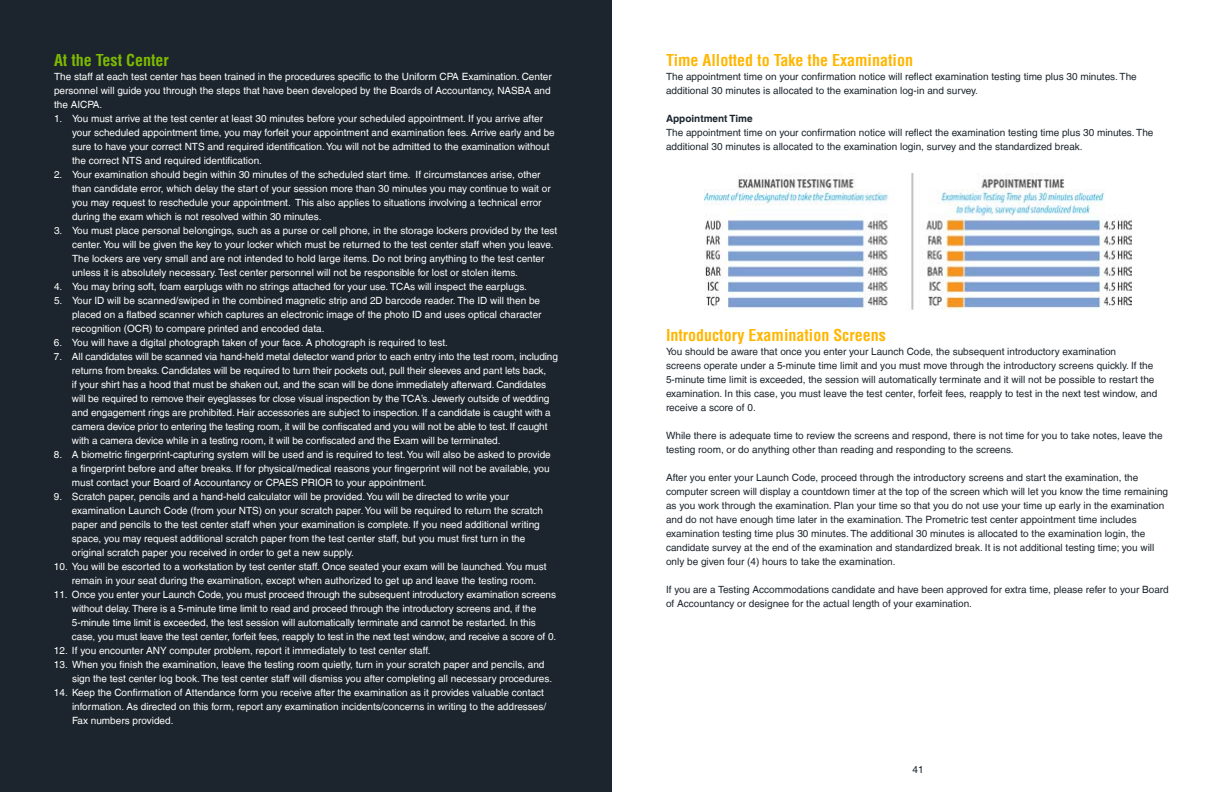
<style>
.page{position:relative;width:1224px;height:792px;background:#fff}
.page>*{position:absolute;margin:0;border:0;box-sizing:border-box;transform-origin:0 0}
.t1{font:700 condensed 16px "Helvetica LT";color:#ffb600}
.t2{font:700 condensed 16px "Helvetica LT";color:#7ebb00}
.t3{font:10px/14px "Helvetica LT";color:#fff}
.t4{font:10px/14px "Helvetica LT";color:#1c252d}
.t5{font:700 10px "Helvetica LT";color:#1c252d}
</style>
<div class="page">
<div style="left:0;top:0;width:612px;height:792px;background:#1c252d"></div>
<img style="left:705px;top:174px;width:426px;height:137px">
<h1 class="t2" style="left:54px;top:50px;width:116px">At the Test Center</h1>
<p class="t3" style="left:54px;top:69px;width:499px;text-align:justify">The staff at each test center has been trained in the procedures specific to the Uniform CPA Examination. Center personnel will guide you through the steps that have been developed by the Boards of Accountancy, NASBA and the AICPA.</p>
<p class="t3" style="left:72px;top:111px;width:484px;text-indent:-18px">1. You must arrive at the test center at least 30 minutes before your scheduled appointment. If you arrive after your scheduled appointment time, you may forfeit your appointment and examination fees. Arrive early and be sure to have your correct NTS and required identification. You will not be admitted to the examination without the correct NTS and required identification.</p>
<p class="t3" style="left:72px;top:167px;width:480px;text-indent:-18px">2. Your examination should begin within 30 minutes of the scheduled start time. If circumstances arise, other than candidate error, which delay the start of your session more than 30 minutes you may continue to wait or you may request to reschedule your appointment. This also applies to situations involving a technical error during the exam which is not resolved within 30 minutes.</p>
<p class="t3" style="left:72px;top:223px;width:487px;text-indent:-18px">3. You must place personal belongings, such as a purse or cell phone, in the storage lockers provided by the test center. You will be given the key to your locker which must be returned to the test center staff when you leave.<br>The lockers are very small and are not intended to hold large items. Do not bring anything to the test center unless it is absolutely necessary. Test center personnel will not be responsible for lost or stolen items.</p>
<p class="t3" style="left:54px;top:279px;width:474px">4. You may bring soft, foam earplugs with no strings attached for your use. TCAs will inspect the earplugs.</p>
<p class="t3" style="left:72px;top:293px;width:471px;text-indent:-18px">5. Your ID will be scanned/swiped in the combined magnetic strip and 2D barcode reader. The ID will then be placed on a flatbed scanner which captures an electronic image of the photo ID and uses optical character recognition (OCR) to compare printed and encoded data.</p>
<p class="t3" style="left:54px;top:335px;width:395px">6. You will have a digital photograph taken of your face. A photograph is required to test.</p>
<p class="t3" style="left:72px;top:349px;width:488px;text-indent:-18px">7. All candidates will be scanned via hand-held metal detector wand prior to each entry into the test room, including returns from breaks. Candidates will be required to turn their pockets out, pull their sleeves and pant lets back,<br>if your shirt has a hood that must be shaken out, and the scan will be done immediately afterward. Candidates will be required to remove their eyeglasses for close visual inspection by the TCA’s. Jewerly outside of wedding and engagement rings are prohibited. Hair accessories are subject to inspection. If a candidate is caught with a camera device prior to entering the testing room, it will be confiscated and you will not be able to test. If caught with a camera device while in a testing room, it will be confiscated and the Exam will be terminated.</p>
<p class="t3" style="left:72px;top:447px;width:480px;text-align:justify;text-indent:-18px">8. A biometric fingerprint-capturing system will be used and is required to test. You will also be asked to provide a fingerprint before and after breaks. If for physical/medical reasons your fingerprint will not be available, you must contact your Board of Accountancy or CPAES PRIOR to your appointment.</p>
<p class="t3" style="left:72px;top:489px;width:473px;text-indent:-18px">9. Scratch paper, pencils and a hand-held calculator will be provided. You will be directed to write your examination Launch Code (from your NTS) on your scratch paper. You will be required to return the scratch paper and pencils to the test center staff when your examination is complete. If you need additional writing space, you may request additional scratch paper from the test center staff, but you must first turn in the original scratch paper you received in order to get a new supply.</p>
<p class="t3" style="left:72px;top:559px;width:476px;text-indent:-18px">10. You will be escorted to a workstation by test center staff. Once seated your exam will be launched. You must remain in your seat during the examination, except when authorized to get up and leave the testing room.</p>
<p class="t3" style="left:72px;top:587px;width:486px;text-indent:-18px">11. Once you enter your Launch Code, you must proceed through the subsequent introductory examination screens without delay. There is a 5-minute time limit to read and proceed through the introductory screens and, if the 5-minute time limit is exceeded, the test session will automatically terminate and cannot be restarted. In this case, you must leave the test center, forfeit fees, reapply to test in the next test window, and receive a score of 0.</p>
<p class="t3" style="left:54px;top:643px;width:378px">12. If you encounter ANY computer problem, report it immediately to test center staff.</p>
<p class="t3" style="left:72px;top:657px;width:482px;text-indent:-18px">13. When you finish the examination, leave the testing room quietly, turn in your scratch paper and pencils, and sign the test center log book. The test center staff will dismiss you after completing all necessary procedures.</p>
<p class="t3" style="left:72px;top:685px;width:476px;text-indent:-18px">14. Keep the Confirmation of Attendance form you receive after the examination as it provides valuable contact information. As directed on this form, report any examination incidents/concerns in writing to the addresses/<br>Fax numbers provided.</p>
<h1 class="t1" style="left:666px;top:50px;width:249px">Time Allotted to Take the Examination</h1>
<p class="t4" style="left:666px;top:69px;width:472px">The appointment time on your confirmation notice will reflect examination testing time plus 30 minutes. The additional 30 minutes is allocated to the examination log-in and survey.</p>
<p class="t5" style="left:666px;top:112px;width:88px">Appointment Time</p>
<p class="t4" style="left:666px;top:125px;width:489px">The appointment time on your confirmation notice will reflect the examination testing time plus 30 minutes. The additional 30 minutes is allocated to the examination login, survey and the standardized break.</p>
<h1 class="t1" style="left:666px;top:325px;width:221px">Introductory Examination Screens</h1>
<p class="t4" style="left:666px;top:344px;width:493px">You should be aware that once you enter your Launch Code, the subsequent introductory examination<br>screens operate under a 5-minute time limit and you must move through the introductory screens quickly. If the 5-minute time limit is exceeded, the session will automatically terminate and it will not be possible to restart the examination. In this case, you must leave the test center, forfeit fees, reapply to test in the next test window, and receive a score of 0.</p>
<p class="t4" style="left:666px;top:428px;width:498px">While there is adequate time to review the screens and respond, there is not time for you to take notes, leave the testing room, or do anything other than reading and responding to the screens.</p>
<p class="t4" style="left:666px;top:470px;width:504px">After you enter your Launch Code, proceed through the introductory screens and start the examination, the computer screen will display a countdown timer at the top of the screen which will let you know the time remaining as you work through the examination. Plan your time so that you do not use your time up early in the examination and do not have enough time later in the examination. The Prometric test center appointment time includes examination testing time plus 30 minutes. The additional 30 minutes is allocated to the examination login, the candidate survey at the end of the examination and standardized break. It is not additional testing time; you will only be given four (4) hours to take the examination.</p>
<p class="t4" style="left:666px;top:582px;width:504px">If you are a Testing Accommodations candidate and have been approved for extra time, please refer to your Board of Accountancy or designee for the actual length of your examination.</p>
<p class="t4" style="left:912px;top:763px;width:13px">41</p>
</div>
